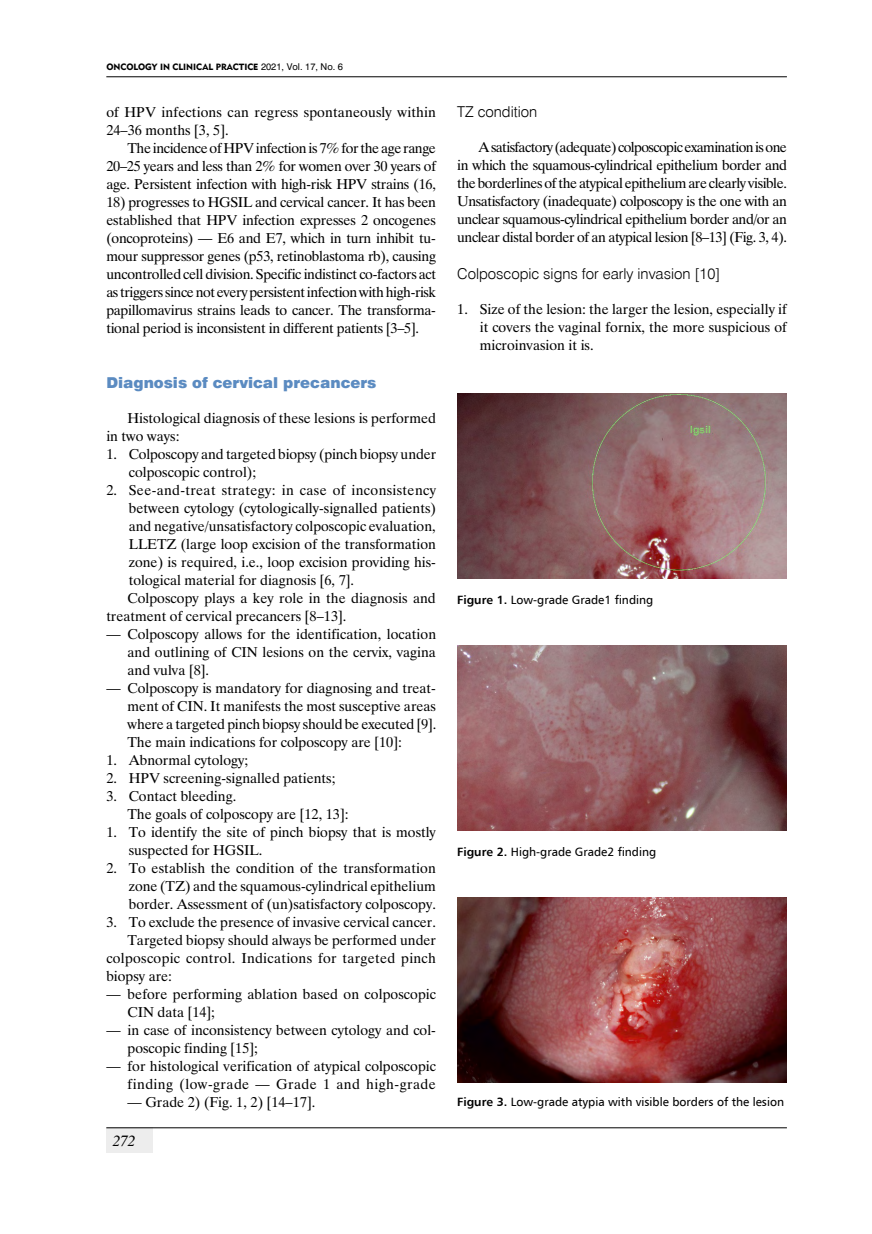
<style>
.page{position:relative;width:872px;height:1234px;background:#fff}
.page>*{position:absolute;margin:0;border:0;box-sizing:border-box;transform-origin:0 0}
.t1{font:15px "Swis 721 Lt EU";color:#000}
.t2{font:15px "Swis 721 Blk EU";color:#5b8bc1}
.t3{font:italic 15px "Time Ibis EE";color:#000}
.t4{font:14.25px/18px "Time Ibis EE";color:#000}
.t5{font:14.25px "Time Ibis EE";letter-spacing:.02em;color:#000}
.t6{font:14.25px "Time Ibis EE";letter-spacing:.025em;color:#000}
.t7{font:12px "Humnst 777 EU";color:#000}
.t8{font:9px "Geometric 415 Blk EU";color:#000}
.s1{font-family:"Swis 721 PL";font-size:8.7px}
.s2{font-weight:700}
</style>
<div class="page">
<div style="left:106px;top:1127px;width:47px;height:25px;background:#ededed"></div>
<hr style="left:106px;top:76px;width:681px;height:1px;background:#000">
<hr style="left:106px;top:1127px;width:681px;height:1px;background:#000">
<img style="left:457px;top:393px;width:329px;height:185px">
<img style="left:457px;top:645px;width:330px;height:185px">
<img style="left:457px;top:897px;width:329px;height:185px">
<p class="t8" style="left:106px;top:61px;width:238px">ONCOLOGY IN CLINICAL PRACTICE <span class="s1">2021, Vol. 17, No. 6</span></p>
<p class="t4" style="left:106px;top:103px;width:331px">of HPV infections can regress spontaneously within<br>24–36 months [3, 5].</p>
<p class="t4" style="left:106px;top:139px;width:331px;text-align:justify;text-indent:21px">The incidence of HPV infection is 7% for the age range 20–25 years and less than 2% for women over 30 years of age. Persistent infection with high-risk HPV strains (16,</p>
<p class="t4" style="left:106px;top:193px;width:331px;text-align:justify">18) progresses to HGSIL and cervical cancer. It has been established that HPV infection expresses 2 oncogenes (oncoproteins) — E6 and E7, which in turn inhibit tu&shy;mour suppressor genes (p53, retinoblastoma rb), causing uncontrolled cell division. Specific indistinct co-factors act as triggers since not every persistent infection with high-risk papillomavirus strains leads to cancer. The transforma&shy;tional period is inconsistent in different patients [3–5].</p>
<p class="t2" style="left:106px;top:373px;width:272px">Diagnosis of cervical precancers</p>
<p class="t4" style="left:106px;top:409px;width:331px;text-indent:21px">Histological diagnosis of these lesions is performed in two ways:</p>
<p class="t4" style="left:129px;top:445px;width:309px;text-indent:-23px">1. Colposcopy and targeted biopsy (pinch biopsy under colposcopic control);</p>
<p class="t6" style="left:106px;top:481px;width:331px">2. See-and-treat strategy: in case of inconsistency</p>
<p class="t4" style="left:129px;top:499px;width:309px">between cytology (cytologically-signalled patients)</p>
<p class="t4" style="left:129px;top:517px;width:308px">and negative/unsatisfactory colposcopic evaluation,</p>
<p class="t4" style="left:129px;top:535px;width:309px">LLETZ (large loop excision of the transformation</p>
<p class="t4" style="left:129px;top:553px;width:309px">zone) is required, i.e., loop excision providing his-</p>
<p class="t4" style="left:129px;top:571px;width:227px">tological material for diagnosis [6, 7].</p>
<p class="t4" style="left:128px;top:589px;width:310px">Colposcopy plays a key role in the diagnosis and</p>
<p class="t4" style="left:106px;top:607px;width:241px">treatment of cervical precancers [8–13].</p>
<p class="t4" style="left:128px;top:625px;width:310px;text-align:justify;text-indent:-21px">— Colposcopy allows for the identification, location and outlining of CIN lesions on the cervix, vagina and vulva [8].</p>
<p class="t4" style="left:128px;top:679px;width:310px;text-align:justify;text-indent:-21px">— Colposcopy is mandatory for diagnosing and treat&shy;ment of CIN. It manifests the most susceptive areas where a targeted pinch biopsy should be executed [9].<br>The main indications for colposcopy are [10]:</p>
<p class="t4" style="left:106px;top:751px;width:144px">1. Abnormal cytology;</p>
<p class="t4" style="left:106px;top:769px;width:231px">2. HPV screening-signalled patients;</p>
<p class="t4" style="left:128px;top:787px;width:222px;text-indent:-21px">3. Contact bleeding.<br>The goals of colposcopy are [12, 13]:</p>
<p class="t4" style="left:129px;top:823px;width:309px;text-indent:-23px">1. To identify the site of pinch biopsy that is mostly suspected for HGSIL.</p>
<p class="t4" style="left:129px;top:859px;width:309px;text-align:justify;text-indent:-23px">2. To establish the condition of the transformation zone (TZ) and the squamous-cylindrical epithelium border. Assessment of (un)satisfactory colposcopy.</p>
<p class="t4" style="left:106px;top:913px;width:331px">3. To exclude the presence of invasive cervical cancer.</p>
<p class="t4" style="left:128px;top:931px;width:310px">Targeted biopsy should always be performed under</p>
<p class="t5" style="left:106px;top:949px;width:331px">colposcopic control. Indications for targeted pinch</p>
<p class="t4" style="left:106px;top:967px;width:67px">biopsy are:</p>
<p class="t4" style="left:128px;top:985px;width:310px;text-indent:-21px">— before performing ablation based on colposcopic<br>CIN data [14];</p>
<p class="t4" style="left:128px;top:1021px;width:310px;text-indent:-21px">— in case of inconsistency between cytology and col&shy;poscopic finding [15];</p>
<p class="t4" style="left:106px;top:1057px;width:331px;text-align:right">— for histological verification of atypical colposcopic finding (low-grade — Grade 1 and high-grade</p>
<p class="t4" style="left:128px;top:1093px;width:189px">— Grade 2) (Fig. 1, 2) [14–17].</p>
<p class="t3" style="left:113px;top:1131px;width:24px">272</p>
<p class="t1" style="left:457px;top:103px;width:82px">TZ condition</p>
<p class="t4" style="left:457px;top:138px;width:331px;text-align:justify;text-indent:21px">A satisfactory (adequate) colposcopic examination is one in which the squamous-cylindrical epithelium border and the borderlines of the atypical epithelium are clearly visible.<br>Unsatisfactory (inadequate) colposcopy is the one with an unclear squamous-cylindrical epithelium border and/or an unclear distal border of an atypical lesion [8–13] (Fig. 3, 4).</p>
<p class="t1" style="left:457px;top:265px;width:265px">Colposcopic signs for early invasion [10]</p>
<p class="t4" style="left:480px;top:300px;width:309px;text-align:justify;text-indent:-23px">1. Size of the lesion: the larger the lesion, especially if it covers the vaginal fornix, the more suspicious of microinvasion it is.</p>
<p class="t7" style="left:457px;top:592px;width:197px"><span class="s2">Figure 1.</span> Low-grade Grade1 finding</p>
<p class="t7" style="left:457px;top:844px;width:200px"><span class="s2">Figure 2.</span> High-grade Grade2 finding</p>
<p class="t7" style="left:457px;top:1094px;width:328px"><span class="s2">Figure 3.</span> Low-grade atypia with visible borders of the lesion</p>
</div>
